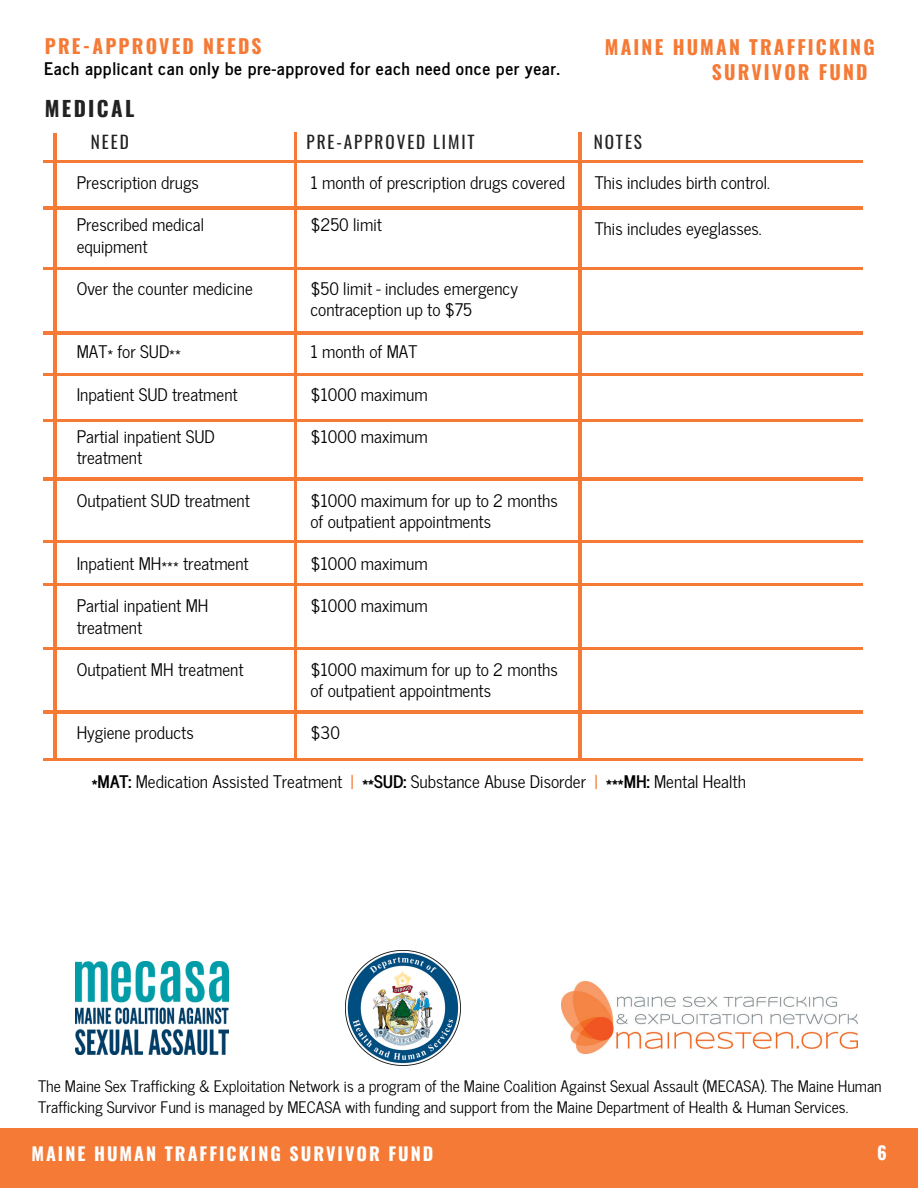
<style>
.page{position:relative;width:918px;height:1188px;background:#fff}
.page>*{position:absolute;margin:0;border:0;box-sizing:border-box;transform-origin:0 0}
.t1{font:700 21px "Oswald";letter-spacing:.11em;color:#222}
.t2{font:700 19.5px "Oswald";letter-spacing:.11em;color:#f57a36}
.t3{font:700 18px "Oswald";letter-spacing:.11em;color:#fff}
.t4{font:17.25px/21.1px "News Cycle";color:#000}
.t5{font:700 17.25px "News Cycle";letter-spacing:.04em;color:#000}
.t6{font:17.25px "Oswald";letter-spacing:.11em;color:#222}
.t7{font:15.75px/21.1px "News Cycle";color:#000}
.s1{font-weight:700}
.s2{color:#f57a36}
</style>
<div class="page">
<hr style="left:579px;top:132px;width:2px;height:627px;background:#f57a36">
<hr style="left:43px;top:160px;width:820px;height:3px;background:#f57a36">
<hr style="left:43px;top:207px;width:820px;height:2px;background:#f57a36">
<hr style="left:43px;top:267px;width:820px;height:3px;background:#f57a36">
<hr style="left:43px;top:332px;width:820px;height:2px;background:#f57a36">
<hr style="left:43px;top:419px;width:820px;height:3px;background:#f57a36">
<hr style="left:43px;top:373px;width:820px;height:3px;background:#f57a36">
<hr style="left:43px;top:478px;width:820px;height:2px;background:#f57a36">
<hr style="left:43px;top:540px;width:820px;height:3px;background:#f57a36">
<hr style="left:43px;top:583px;width:820px;height:3px;background:#f57a36">
<hr style="left:43px;top:647px;width:820px;height:3px;background:#f57a36">
<hr style="left:43px;top:711px;width:820px;height:2px;background:#f57a36">
<hr style="left:294px;top:132px;width:2px;height:627px;background:#f57a36">
<hr style="left:54px;top:134px;width:2px;height:625px;background:#f57a36">
<div style="left:0;top:1128px;width:918px;height:60px;background:#f57a36"></div>
<hr style="left:43px;top:758px;width:820px;height:3px;background:#f57a36">
<img style="left:562px;top:981px;width:295px;height:72px">
<img style="left:346px;top:950px;width:115px;height:115px">
<img style="left:75px;top:962px;width:153px;height:92px">
<p class="t2" style="left:45px;top:31px;width:218px">PRE-APPROVED NEEDS</p>
<p class="t2" style="left:605px;top:32px;width:271px">MAINE HUMAN TRAFFICKING</p>
<p class="t5" style="left:44px;top:53px;width:517px">Each applicant can only be pre-approved for each need once per year.</p>
<p class="t2" style="left:712px;top:56px;width:157px">SURVIVOR FUND</p>
<p class="t1" style="left:45px;top:92px;width:91px">MEDICAL</p>
<p class="t6" style="left:91px;top:129px;width:39px">NEED</p>
<p class="t6" style="left:306px;top:129px;width:170px">PRE-APPROVED LIMIT</p>
<p class="t6" style="left:594px;top:129px;width:50px">NOTES</p>
<p class="t4" style="left:77px;top:171px;width:124px">Prescription drugs</p>
<p class="t4" style="left:77px;top:213px;width:129px">Prescribed medical equipment</p>
<p class="t4" style="left:77px;top:277px;width:178px">Over the counter medicine</p>
<p class="t4" style="left:595px;top:171px;width:177px">This includes birth control.</p>
<p class="t4" style="left:595px;top:217px;width:169px">This includes eyeglasses.</p>
<p class="t4" style="left:310px;top:171px;width:256px">1 month of prescription drugs covered</p>
<p class="t4" style="left:310px;top:213px;width:73px">$250 limit</p>
<p class="t4" style="left:310px;top:277px;width:209px">$50 limit - includes emergency contraception up to $75</p>
<p class="t4" style="left:310px;top:340px;width:108px">1 month of MAT</p>
<p class="t4" style="left:310px;top:383px;width:119px">$1000 maximum</p>
<p class="t4" style="left:310px;top:425px;width:119px">$1000 maximum</p>
<p class="t4" style="left:77px;top:340px;width:106px">MAT* for SUD**</p>
<p class="t4" style="left:77px;top:383px;width:162px">Inpatient SUD treatment</p>
<p class="t4" style="left:77px;top:425px;width:140px">Partial inpatient SUD treatment</p>
<p class="t4" style="left:77px;top:489px;width:175px">Outpatient SUD treatment</p>
<p class="t4" style="left:310px;top:489px;width:249px">$1000 maximum for up to 2 months of outpatient appointments</p>
<p class="t4" style="left:310px;top:552px;width:119px">$1000 maximum</p>
<p class="t4" style="left:310px;top:594px;width:119px">$1000 maximum</p>
<p class="t4" style="left:77px;top:552px;width:173px">Inpatient MH*** treatment</p>
<p class="t4" style="left:77px;top:594px;width:133px">Partial inpatient MH treatment</p>
<p class="t4" style="left:77px;top:658px;width:168px">Outpatient MH treatment</p>
<p class="t4" style="left:310px;top:658px;width:249px">$1000 maximum for up to 2 months of outpatient appointments</p>
<p class="t4" style="left:310px;top:721px;width:31px">$30</p>
<p class="t4" style="left:77px;top:721px;width:119px">Hygiene products</p>
<p class="t4" style="left:92px;top:769px;width:656px"><span class="s1">*MAT:</span> Medication Assisted Treatment <span class="s2">|</span> <span class="s1">**SUD:</span> Substance Abuse Disorder <span class="s2">|</span> <span class="s1">***MH:</span> Mental Health</p>
<p class="t7" style="left:38px;top:1075px;width:845px">The Maine Sex Trafficking &amp; Exploitation Network is a program of the Maine Coalition Against Sexual Assault (MECASA). The Maine Human<br>Trafficking Survivor Fund is managed by MECASA with funding and support from the Maine Department of Health &amp; Human Services.</p>
<p class="t3" style="left:31px;top:1139px;width:404px">MAINE HUMAN TRAFFICKING SURVIVOR FUND</p>
<p class="t3" style="left:877px;top:1139px;width:11px">6</p>
</div>
